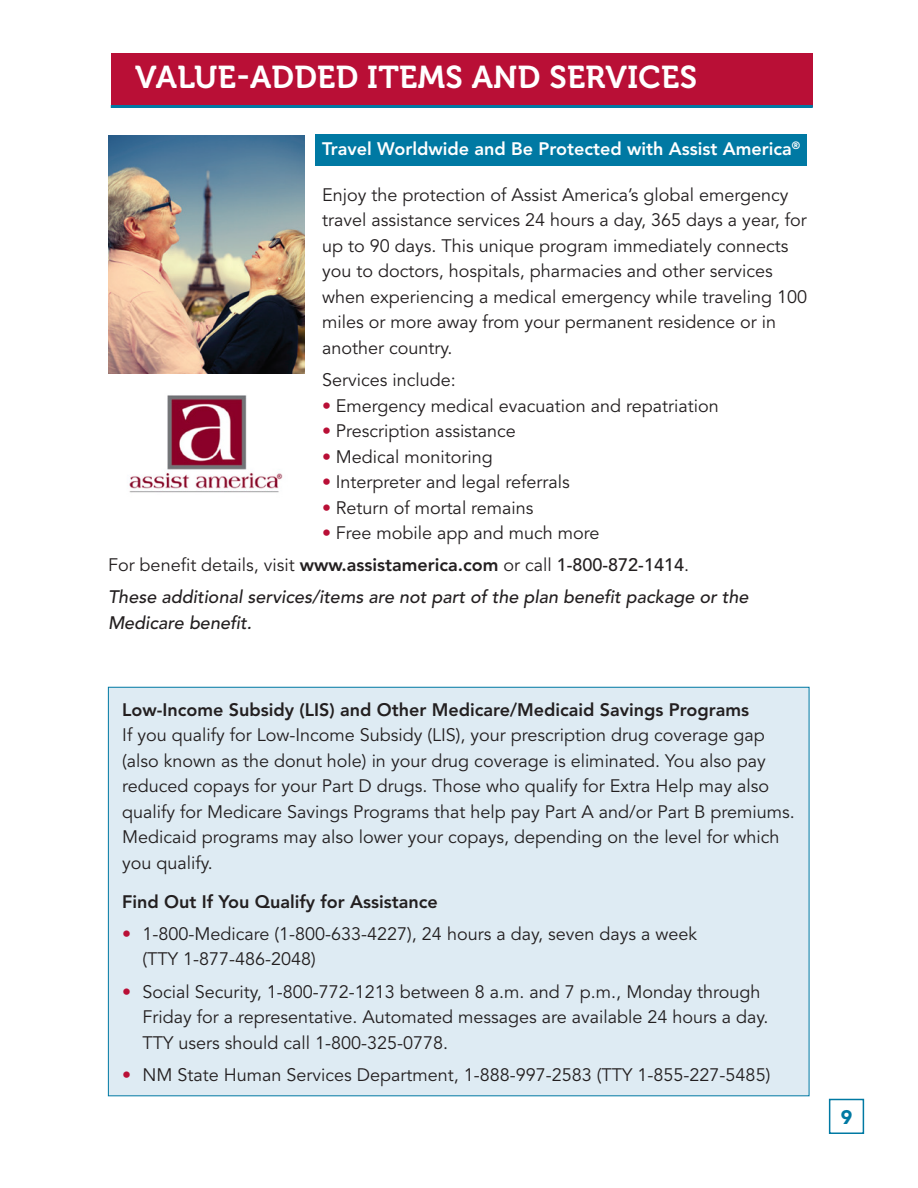
<style>
.page{position:relative;width:918px;height:1188px;background:#fff}
.page>*{position:absolute;margin:0;border:0;box-sizing:border-box;transform-origin:0 0}
.t1{font:31.5px "Museo 700";letter-spacing:.01em;color:#fff}
.t2{font:900 19.5px "Avenir LT Std";color:#0079a3}
.t3{font:18px/25.5px "Avenir LT Std";color:#231f20}
.t4{font:800 18px "Avenir LT Std";color:#231f20}
.t5{font:italic 500 18px/25.5px "Avenir LT Std";color:#231f20}
.t6{font:800 18px "Avenir LT Std";color:#fff}
.s1{color:#b90f36}
.s2{font-weight:800}
.s3{font-weight:500}
</style>
<div class="page">
<div style="left:111px;top:54px;width:702px;height:53px;background:#b90f36"></div>
<div style="left:315px;top:135px;width:492px;height:31px;background:#0079a3"></div>
<div style="left:829px;top:1099px;width:35px;height:35px;border:2px solid #0079a3"></div>
<img style="left:129px;top:395px;width:154px;height:98px">
<img style="left:108px;top:135px;width:197px;height:239px">
<hr style="left:111px;top:105px;width:702px;height:3px;background:#0079a3">
<div style="left:108px;top:687px;width:701px;height:409px;background:#deebf3"></div>
<h2 class="t1" style="left:135px;top:60px;width:563px">VALUE-ADDED ITEMS AND SERVICES</h2>
<h3 class="t6" style="left:322px;top:138px;width:480px">Travel Worldwide and Be Protected with Assist America<sup>®</sup></h3>
<p class="t3" style="left:322px;top:182px;width:487px">Enjoy the protection of Assist America’s global emergency travel assistance services 24 hours a day, 365 days a year, for up to 90 days. This unique program immediately connects you to doctors, hospitals, pharmacies and other services when experiencing a medical emergency while traveling 100 miles or more away from your permanent residence or in another country.</p>
<p class="t3" style="left:322px;top:368px;width:135px">Services include:</p>
<p class="t3" style="left:322px;top:393px;width:398px"><span class="s1">•</span> Emergency medical evacuation and repatriation</p>
<p class="t3" style="left:322px;top:419px;width:195px"><span class="s1">•</span> Prescription assistance</p>
<p class="t3" style="left:322px;top:444px;width:172px"><span class="s1">•</span> Medical monitoring</p>
<p class="t3" style="left:322px;top:470px;width:249px"><span class="s1">•</span> Interpreter and legal referrals</p>
<p class="t3" style="left:322px;top:495px;width:213px"><span class="s1">•</span> Return of mortal remains</p>
<p class="t3" style="left:322px;top:521px;width:279px"><span class="s1">•</span> Free mobile app and much more</p>
<p class="t3" style="left:108px;top:552px;width:583px">For benefit details, visit <span class="s2">www.assistamerica.com</span> or call <span class="s3">1-800-872-1414</span>.</p>
<p class="t5" style="left:108px;top:585px;width:642px">These additional services/items are not part of the plan benefit package or the<br>Medicare benefit.</p>
<p class="t4" style="left:122px;top:699px;width:629px">Low-Income Subsidy (LIS) and Other Medicare/Medicaid Savings Programs</p>
<p class="t3" style="left:122px;top:723px;width:674px">If you qualify for Low-Income Subsidy (LIS), your prescription drug coverage gap (also known as the donut hole) in your drug coverage is eliminated. You also pay reduced copays for your Part D drugs. Those who qualify for Extra Help may also qualify for Medicare Savings Programs that help pay Part A and/or Part B premiums.<br>Medicaid programs may also lower your copays, depending on the level for which you qualify.</p>
<p class="t4" style="left:122px;top:891px;width:317px">Find Out If You Qualify for Assistance</p>
<p class="t3" style="left:142px;top:922px;width:556px;text-indent:-20px"><span class="s1">•</span> 1-800-Medicare (1-800-633-4227), 24 hours a day, seven days a week (TTY 1-877-486-2048)</p>
<p class="t3" style="left:142px;top:979px;width:628px;text-indent:-20px"><span class="s1">•</span> Social Security, 1-800-772-1213 between 8 a.m. and 7 p.m., Monday through<br>Friday for a representative. Automated messages are available 24 hours a day.<br>TTY users should call 1-800-325-0778.</p>
<p class="t3" style="left:122px;top:1063px;width:650px"><span class="s1">•</span> NM State Human Services Department, 1-888-997-2583 (TTY 1-855-227-5485)</p>
<p class="t2" style="left:841px;top:1105px;width:13px">9</p>
</div>
